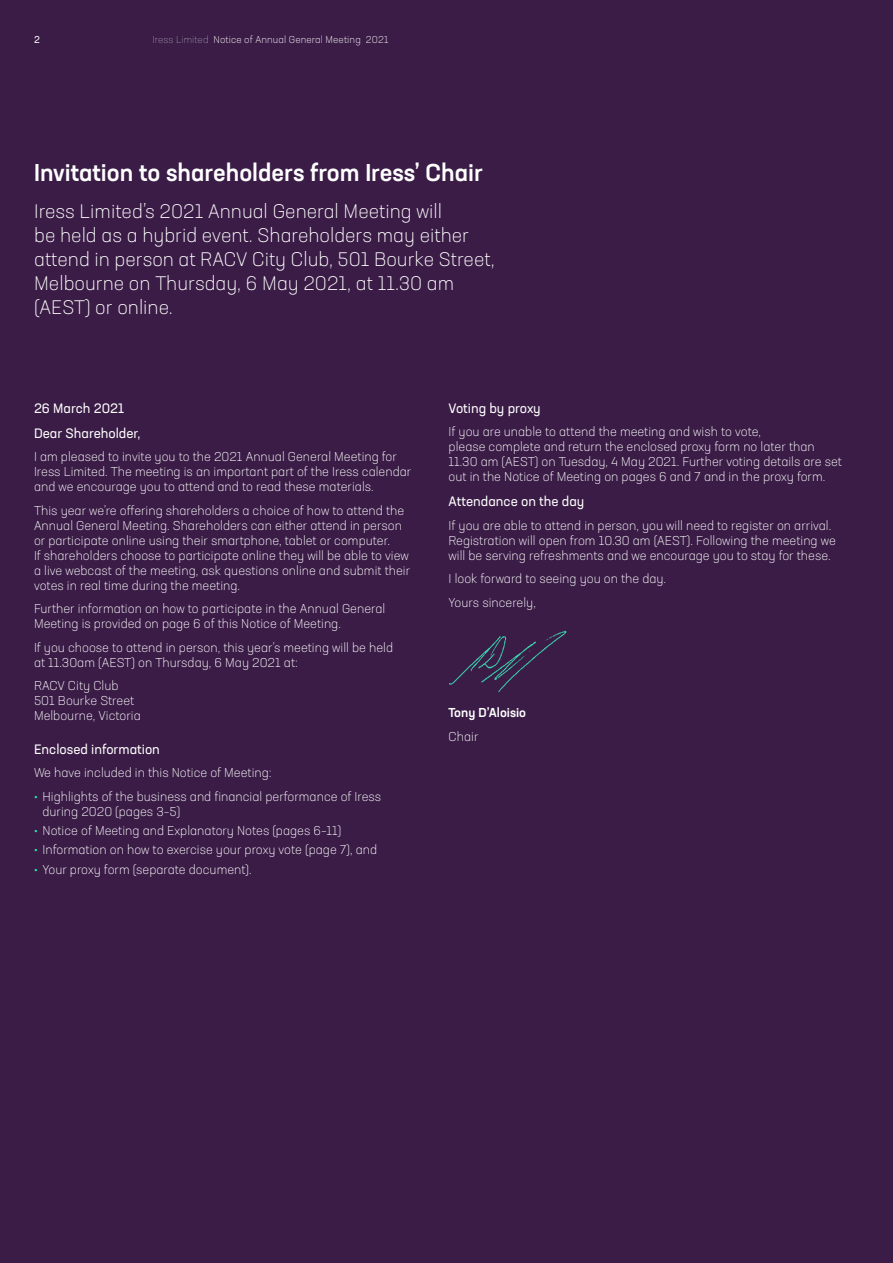
<style>
.page{position:relative;width:893px;height:1263px;background:#3a1c46}
.page>*{position:absolute;margin:0;border:0;box-sizing:border-box;transform-origin:0 0}
.t1{font:500 24px "Neusa Next Std";color:#fff}
.t2{font:300 19.5px/24px "Neusa Next Std";color:#fff}
.t3{font:13.5px/25px "Neusa Next Std";color:#fff}
.t4{font:300 12.75px/15px "Neusa Next Std";color:#fff}
.t5{font:500 12.75px "Neusa Next Std";color:#fff}
.t6{font:300 9.9px "Neusa Next Std";letter-spacing:.01em;color:#fff}
.t7{font:9.9px "Neusa Next Std";color:#fff}
.s1{font-weight:100}
.s2{color:#21f5a8}
</style>
<div class="page">
<img style="left:449px;top:630px;width:118px;height:63px">
<p class="t7" style="left:34px;top:33px;width:7px">2</p>
<p class="t6" style="left:152px;top:33px;width:237px"><span class="s1">Iress Limited</span> Notice of Annual General Meeting 2021</p>
<h1 class="t1" style="left:34px;top:157px;width:450px">Invitation to shareholders from Iress’ Chair</h1>
<h2 class="t2" style="left:34px;top:199px;width:462px">Iress Limited’s 2021 Annual General Meeting will<br>be held as a hybrid event. Shareholders may either attend in person at RACV City Club, 501 Bourke Street, Melbourne on Thursday, 6 May 2021, at 11.30 am (AEST) or online.</h2>
<p class="t3" style="left:34px;top:395px;width:108px">26 March 2021<br>Dear Shareholder,</p>
<p class="t4" style="left:34px;top:449px;width:379px">I am pleased to invite you to the 2021 Annual General Meeting for<br>Iress Limited. The meeting is an important part of the Iress calendar and we encourage you to attend and to read these materials.</p>
<p class="t4" style="left:34px;top:503px;width:378px">This year we’re offering shareholders a choice of how to attend the Annual General Meeting. Shareholders can either attend in person or participate online using their smartphone, tablet or computer.<br>If shareholders choose to participate online they will be able to view a live webcast of the meeting, ask questions online and submit their votes in real time during the meeting.</p>
<p class="t4" style="left:34px;top:601px;width:353px">Further information on how to participate in the Annual General<br>Meeting is provided on page 6 of this Notice of Meeting.</p>
<p class="t4" style="left:34px;top:639px;width:361px">If you choose to attend in person, this year’s meeting will be held at 11.30am (AEST) on Thursday, 6 May 2021 at:</p>
<p class="t4" style="left:34px;top:678px;width:108px">RACV City Club<br>501 Bourke Street<br>Melbourne, Victoria</p>
<p class="t3" style="left:34px;top:736px;width:127px">Enclosed information</p>
<p class="t4" style="left:34px;top:765px;width:239px">We have included in this Notice of Meeting:</p>
<p class="t4" style="left:43px;top:789px;width:340px;text-indent:-9px"><span class="s2">•</span> Highlights of the business and financial performance of Iress during 2020 (pages 3–5)</p>
<p class="t4" style="left:34px;top:823px;width:309px"><span class="s2">•</span> Notice of Meeting and Explanatory Notes (pages 6–11)</p>
<p class="t4" style="left:34px;top:842px;width:345px"><span class="s2">•</span> Information on how to exercise your proxy vote (page 7), and</p>
<p class="t4" style="left:34px;top:861px;width:219px"><span class="s2">•</span> Your proxy form (separate document).</p>
<p class="t3" style="left:449px;top:395px;width:94px">Voting by proxy</p>
<p class="t4" style="left:449px;top:424px;width:395px">If you are unable to attend the meeting and wish to vote,<br>please complete and return the enclosed proxy form no later than 11.30 am (AEST) on Tuesday, 4 May 2021. Further voting details are set out in the Notice of Meeting on pages 6 and 7 and in the proxy form.</p>
<p class="t3" style="left:449px;top:489px;width:137px">Attendance on the day</p>
<p class="t4" style="left:449px;top:518px;width:389px">If you are able to attend in person, you will need to register on arrival.<br>Registration will open from 10.30 am (AEST). Following the meeting we will be serving refreshments and we encourage you to stay for these.</p>
<p class="t4" style="left:449px;top:567px;width:219px;line-height:23.5px">I look forward to seeing you on the day.<br>Yours sincerely,</p>
<p class="t5" style="left:449px;top:705px;width:79px">Tony D’Aloisio</p>
<p class="t4" style="left:449px;top:729px;width:31px">Chair</p>
</div>
